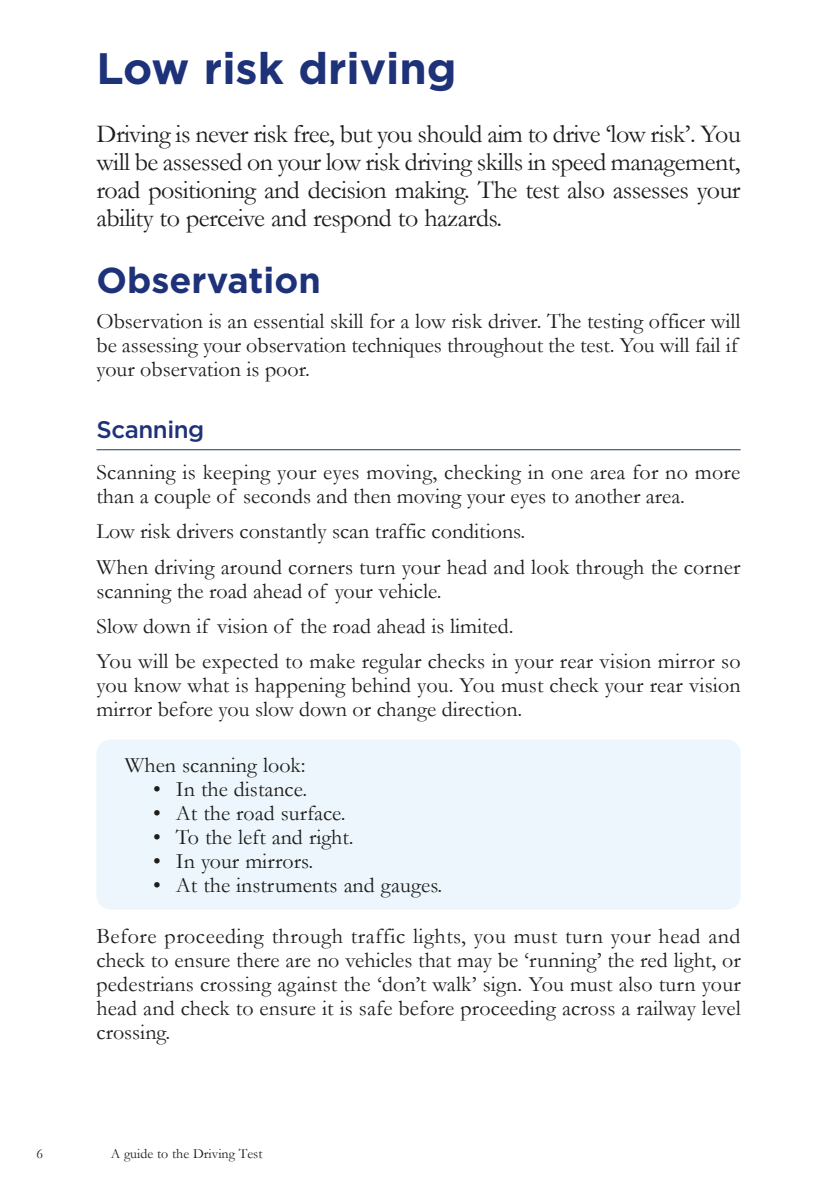
<style>
.page{position:relative;width:840px;height:1191px;background:#fff}
.page>*{position:absolute;margin:0;border:0;box-sizing:border-box;transform-origin:0 0}
.t1{font:700 44px "Gotham";color:#1d3278}
.Head_A{font:700 36px "Gotham";color:#1d3278}
.Intro_Para{font:26px/28px "Garamond";letter-spacing:-.02em;color:#1d1d1b;text-align:justify}
.TfNSW_Heading_3{font:500 24px "Gotham";letter-spacing:-.02em;color:#1d3278}
.Body_Text{font:22px/24px "Garamond";color:#1d1d1b}
.Tip_Box_Text{font:22px "Garamond";color:#1d1d1b}
.t2{font:14px "Garamond";color:#1d1d1b}
</style>
<div class="page">
<hr style="left:96px;top:449px;width:644px;height:1px;background:#1d3278">
<div style="left:96px;top:739px;width:644px;height:170px;background:#edf6fc;border-radius:14px"></div>
<h1 class="t1" style="left:96px;top:40px;width:361px">Low risk driving</h1>
<p class="Intro_Para" style="left:96px;top:119px;width:645px">Driving is never risk free, but you should aim to drive ‘low risk’. You will be assessed on your low risk driving skills in speed management, road positioning and decision making. The test also assesses your ability to perceive and respond to hazards.</p>
<p class="Head_A" style="left:96px;top:256px;width:226px">Observation</p>
<p class="Body_Text" style="left:96px;top:308px;width:645px">Observation is an essential skill for a low risk driver. The testing officer will be assessing your observation techniques throughout the test. You will fail if your observation is poor.</p>
<h3 class="TfNSW_Heading_3" style="left:96px;top:414px;width:109px">Scanning</h3>
<p class="Body_Text" style="left:96px;top:459px;width:645px">Scanning is keeping your eyes moving, checking in one area for no more than a couple of seconds and then moving your eyes to another area.</p>
<p class="Body_Text" style="left:96px;top:519px;width:430px">Low risk drivers constantly scan traffic conditions.</p>
<p class="Body_Text" style="left:96px;top:554px;width:645px">When driving around corners turn your head and look through the corner scanning the road ahead of your vehicle.</p>
<p class="Body_Text" style="left:96px;top:613px;width:418px">Slow down if vision of the road ahead is limited.</p>
<p class="Body_Text" style="left:96px;top:649px;width:645px;text-align:justify">You will be expected to make regular checks in your rear vision mirror so you know what is happening behind you. You must check your rear vision mirror before you slow down or change direction.</p>
<p class="Tip_Box_Text" style="left:125px;top:750px;width:182px">When scanning look:</p>
<p class="Tip_Box_Text" style="left:153px;top:774px;width:155px">• In the distance.</p>
<p class="Tip_Box_Text" style="left:153px;top:798px;width:194px">• At the road surface.</p>
<p class="Tip_Box_Text" style="left:153px;top:822px;width:202px">• To the left and right.</p>
<p class="Tip_Box_Text" style="left:153px;top:846px;width:161px">• In your mirrors.</p>
<p class="Tip_Box_Text" style="left:153px;top:870px;width:290px">• At the instruments and gauges.</p>
<p class="Body_Text" style="left:96px;top:923px;width:645px;text-align:justify">Before proceeding through traffic lights, you must turn your head and check to ensure there are no vehicles that may be ‘running’ the red light, or pedestrians crossing against the ‘don’t walk’ sign. You must also turn your head and check to ensure it is safe before proceeding across a railway level crossing.</p>
<p class="t2" style="left:36px;top:1143px;width:8px">6</p>
<p class="t2" style="left:111px;top:1143px;width:153px">A guide to the Driving Test</p>
</div>
